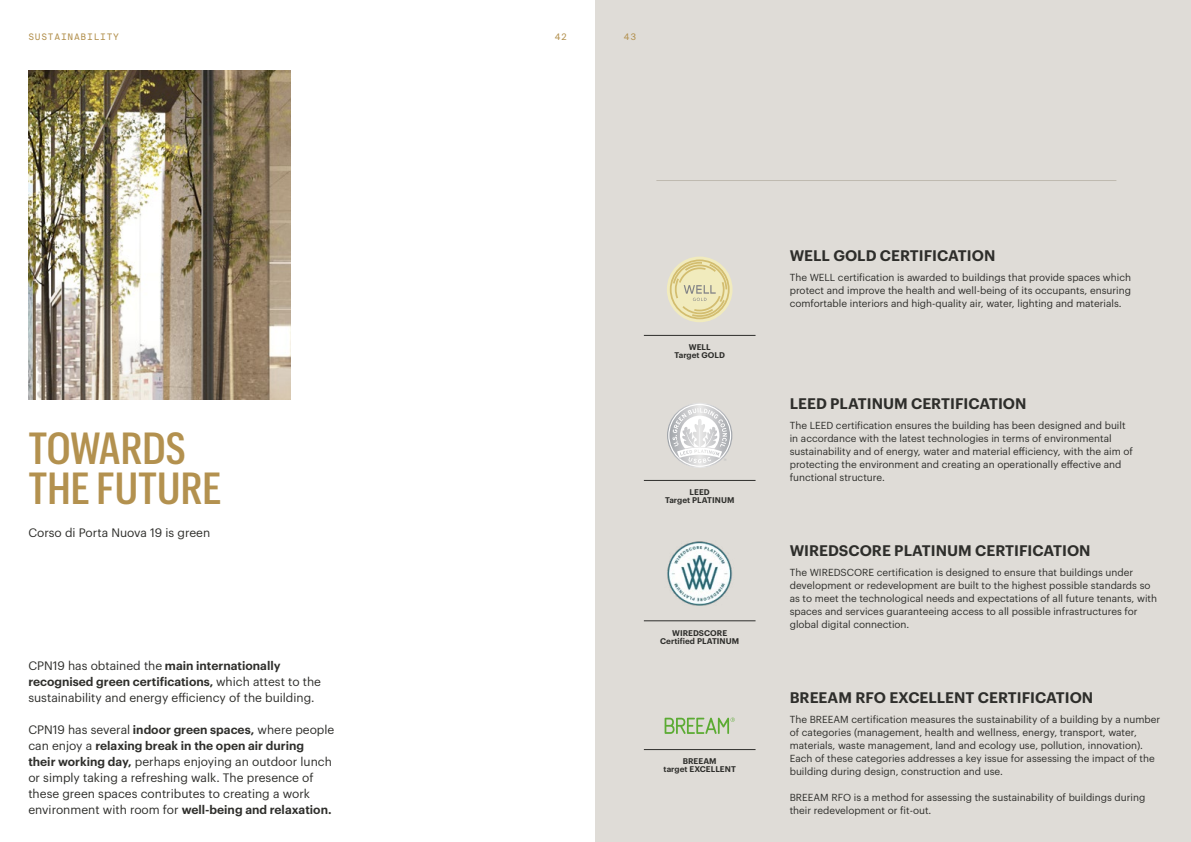
<style>
.page{position:relative;width:1191px;height:842px;background:#fff}
.page>*{position:absolute;margin:0;border:0;box-sizing:border-box;transform-origin:0 0}
.t1{font:500 44px/40px "Graphik Cond";color:#b3914f}
.t2{font:600 15px "Graphik";color:#2e2e2b}
.t3{font:12px/16px "Graphik";color:#2e2e2b}
.t4{font:10px/13px "Graphik";color:#2e2e2b}
.t5{font:9px "Suisse Intl Mono";letter-spacing:.08em;color:#b3914f}
.t6{font:600 8.1px/8.1px "Graphik";letter-spacing:.005em;color:#2e2e2b;text-align:center}
.s1{font-weight:600}
</style>
<div class="page">
<div style="left:595px;top:0;width:596px;height:842px;background:#dfdcd7"></div>
<img style="left:28px;top:71px;width:263px;height:329px">
<hr style="left:656px;top:180px;width:460px;height:1px;background:#bfbab0">
<div style="left:667px;top:257px;width:65px;height:65px;background:#f1ebbd;border-radius:50%"></div>
<svg style="left:670px;top:259px;width:59px;height:60px"></svg>
<hr style="left:644px;top:335px;width:111px;height:1px;background:#2e2e2b">
<hr style="left:644px;top:480px;width:111px;height:1px;background:#2e2e2b">
<svg style="left:664px;top:718px;width:71px;height:16px"></svg>
<hr style="left:644px;top:749px;width:111px;height:1px;background:#2e2e2b">
<img style="left:667px;top:541px;width:66px;height:65px">
<hr style="left:644px;top:620px;width:111px;height:1px;background:#2e2e2b">
<svg style="left:667px;top:403px;width:65px;height:65px"></svg>
<p class="t5" style="left:28px;top:32px;width:92px">SUSTAINABILITY</p>
<h1 class="t1" style="left:28px;top:425px;width:195px">TOWARDS<br>THE FUTURE</h1>
<p class="t3" style="left:28px;top:524px;width:183px">Corso di Porta Nuova 19 is green</p>
<p class="t3" style="left:28px;top:656px;width:294px">CPN19 has obtained the <span class="s1">main internationally recognised green certifications,</span> which attest to the sustainability and energy efficiency of the building.</p>
<p class="t3" style="left:28px;top:720px;width:307px">CPN19 has several <span class="s1">indoor green spaces,</span> where people can enjoy a <span class="s1">relaxing break in the open air during<br>their working day,</span> perhaps enjoying an outdoor lunch or simply taking a refreshing walk. The presence of these green spaces contributes to creating a work environment with room for <span class="s1">well-being and relaxation.</span></p>
<p class="t5" style="left:555px;top:32px;width:14px">42</p>
<p class="t5" style="left:624px;top:32px;width:14px">43</p>
<p class="t6" style="left:674px;top:342px;width:52px">WELL<br>Target GOLD</p>
<p class="t6" style="left:665px;top:487px;width:71px">LEED<br>Target PLATINUM</p>
<p class="t6" style="left:660px;top:628px;width:81px">WIREDSCORE<br>Certified PLATINUM</p>
<p class="t6" style="left:663px;top:757px;width:74px">BREEAM<br>target EXCELLENT</p>
<h2 class="t2" style="left:789px;top:244px;width:207px">WELL GOLD CERTIFICATION</h2>
<p class="t4" style="left:789px;top:270px;width:343px;text-align:justify">The WELL certification is awarded to buildings that provide spaces which protect and improve the health and well-being of its occupants, ensuring comfortable interiors and high-quality air, water, lighting and materials.</p>
<h2 class="t2" style="left:789px;top:392px;width:238px">LEED PLATINUM CERTIFICATION</h2>
<p class="t4" style="left:789px;top:418px;width:345px">The LEED certification ensures the building has been designed and built in accordance with the latest technologies in terms of environmental sustainability and of energy, water and material efficiency, with the aim of protecting the environment and creating an operationally effective and functional structure.</p>
<h2 class="t2" style="left:789px;top:539px;width:302px">WIREDSCORE PLATINUM CERTIFICATION</h2>
<p class="t4" style="left:789px;top:565px;width:369px">The WIREDSCORE certification is designed to ensure that buildings under development or redevelopment are built to the highest possible standards so as to meet the technological needs and expectations of all future tenants, with spaces and services guaranteeing access to all possible infrastructures for global digital connection.</p>
<h2 class="t2" style="left:789px;top:686px;width:305px">BREEAM RFO EXCELLENT CERTIFICATION</h2>
<p class="t4" style="left:789px;top:712px;width:372px">The BREEAM certification measures the sustainability of a building by a number of categories (management, health and wellness, energy, transport, water, materials, waste management, land and ecology use, pollution, innovation).<br>Each of these categories addresses a key issue for assessing the impact of the building during design, construction and use.</p>
<p class="t4" style="left:789px;top:790px;width:357px">BREEAM RFO is a method for assessing the sustainability of buildings during their redevelopment or fit-out.</p>
</div>
